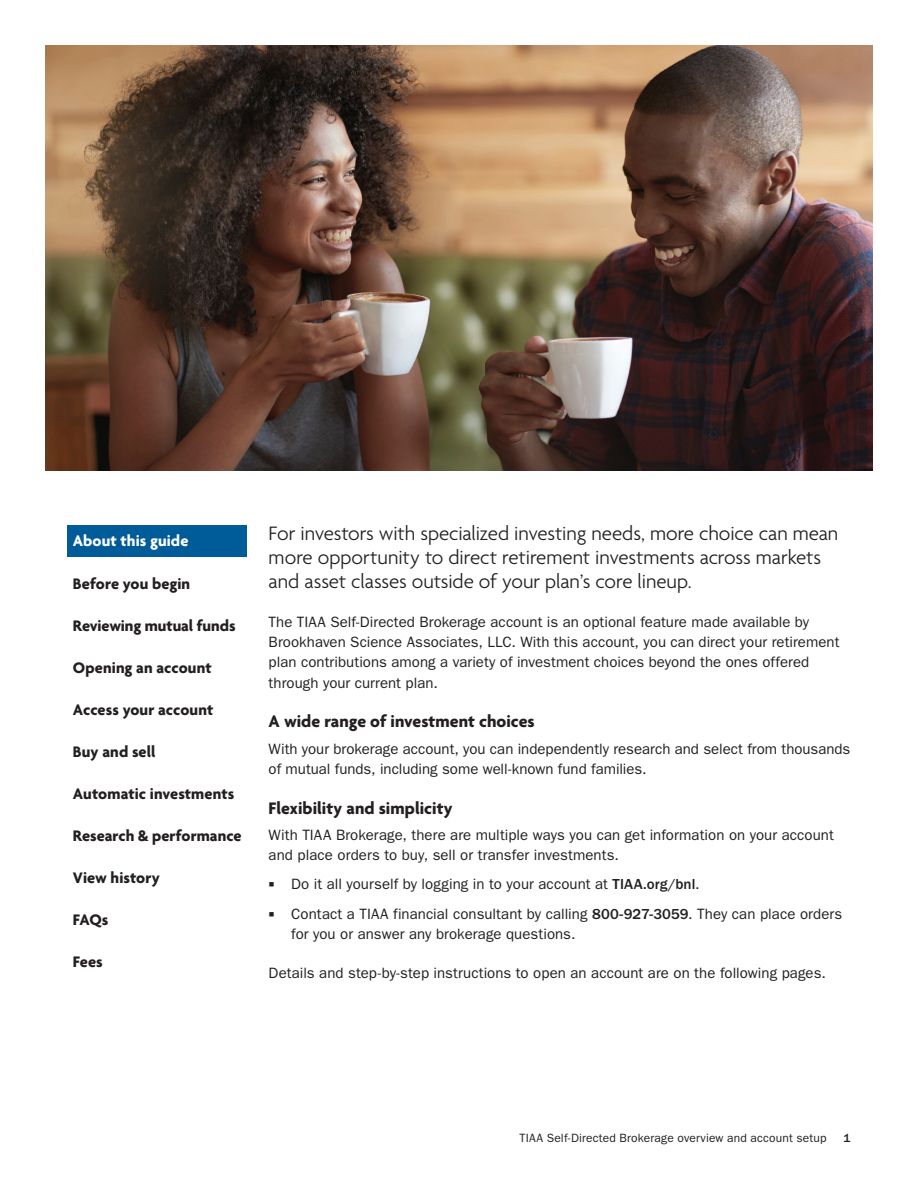
<style>
.page{position:relative;width:918px;height:1188px;background:#fff}
.page>*{position:absolute;margin:0;border:0;box-sizing:border-box;transform-origin:0 0}
.t1{font:300 21px/24px "Agenda";letter-spacing:-.005em;color:#231f20}
.t2{font:700 18px "Agenda";color:#231f20}
.t3{font:700 16.5px "Agenda";color:#231f20}
.t4{font:700 16.5px "Agenda";letter-spacing:.005em;color:#fff}
.t5{font:15px/20.2px "ITC Franklin Gothic Std";letter-spacing:.005em;color:#231f20}
.t6{font:12px "ITC Franklin Gothic Std";letter-spacing:.015em;color:#231f20}
.t7{font:500 12px "ITC Franklin Gothic Std";color:#231f20}
.s1{font-weight:500}
</style>
<div class="page">
<img style="left:46px;top:46px;width:826px;height:425px">
<div style="left:68px;top:525px;width:179px;height:31px;background:#005c98"></div>
<p class="t4" style="left:73px;top:532px;width:117px">About this guide</p>
<p class="t3" style="left:73px;top:575px;width:119px">Before you begin</p>
<p class="t3" style="left:73px;top:617px;width:164px">Reviewing mutual funds</p>
<p class="t3" style="left:73px;top:658px;width:140px">Opening an account</p>
<p class="t3" style="left:73px;top:700px;width:142px">Access your account</p>
<p class="t3" style="left:73px;top:742px;width:84px">Buy and sell</p>
<p class="t3" style="left:73px;top:784px;width:163px">Automatic investments</p>
<p class="t3" style="left:73px;top:827px;width:170px">Research &amp; performance</p>
<p class="t3" style="left:73px;top:869px;width:89px">View history</p>
<p class="t3" style="left:73px;top:911px;width:37px">FAQs</p>
<p class="t3" style="left:73px;top:953px;width:31px">Fees</p>
<h1 class="t1" style="left:269px;top:522px;width:571px">For investors with specialized investing needs, more choice can mean more opportunity to direct retirement investments across markets and asset classes outside of your plan’s core lineup.</h1>
<p class="t5" style="left:269px;top:612px;width:572px">The TIAA Self-Directed Brokerage account is an optional feature made available by Brookhaven Science Associates, LLC. With this account, you can direct your retirement plan contributions among a variety of investment choices beyond the ones offered through your current plan.</p>
<p class="t2" style="left:269px;top:712px;width:268px">A wide range of investment choices</p>
<p class="t5" style="left:269px;top:739px;width:583px">With your brokerage account, you can independently research and select from thousands of mutual funds, including some well-known fund families.</p>
<p class="t2" style="left:269px;top:798px;width:186px">Flexibility and simplicity</p>
<p class="t5" style="left:269px;top:825px;width:567px">With TIAA Brokerage, there are multiple ways you can get information on your account and place orders to buy, sell or transfer investments.</p>
<p class="t5" style="left:291px;top:870px;width:553px;line-height:29.2px">Do it all yourself by logging in to your account at <span class="s1">TIAA.org/bnl</span>.<br>Contact a TIAA financial consultant by calling <span class="s1">800-927-3059</span>. They can place orders</p>
<p class="t5" style="left:291px;top:924px;width:286px">for you or answer any brokerage questions.</p>
<p class="t5" style="left:269px;top:963px;width:559px">Details and step-by-step instructions to open an account are on the following pages.</p>
<p class="t6" style="left:520px;top:1131px;width:308px">TIAA Self-Directed Brokerage overview and account setup</p>
<p class="t7" style="left:843px;top:1131px;width:9px">1</p>
</div>
